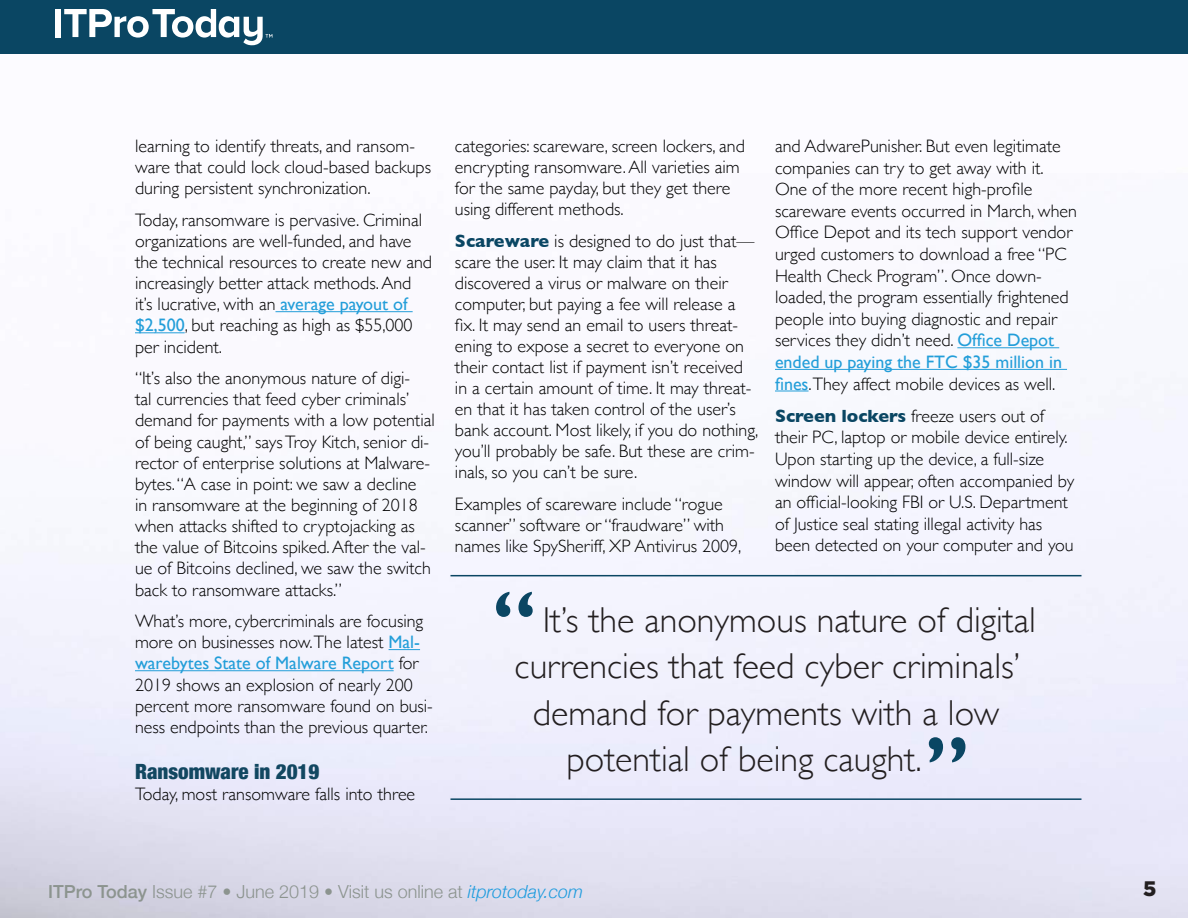
<style>
.page{position:relative;width:1188px;height:918px;background:#fff}
.page>*{position:absolute;margin:0;border:0;box-sizing:border-box;transform-origin:0 0}
.t1{font:300 36px "Gill Sans";color:#231f20}
.t2{font:900 condensed 21px "Helvetica Neue";color:#124761}
.t3{font:900 21px "Gotham";color:#231f20}
.t4{font:300 18px/21.1px "Gill Sans";color:#000}
.t5{font:300 18px "Helvetica Neue";color:#8c948f}
.s1{font-weight:400;color:#239ed9}
.s2{font-weight:700;color:#0a4663}
.s3{font-weight:500}
.s4{font-style:italic;color:#1f9cde}
</style>
<div class="page">
<div style="left:0;top:0;width:1188px;height:54px;background:#0a4663"></div>
<div style="left:56px;top:9px;width:5px;height:28px;background:#fff"></div>
<svg style="left:64px;top:9px;width:208px;height:36px"></svg>
<hr style="left:276px;top:311px;width:137px;height:1px;background:#239ed9">
<hr style="left:135px;top:332px;width:50px;height:1px;background:#239ed9">
<hr style="left:389px;top:649px;width:31px;height:1px;background:#239ed9">
<hr style="left:135px;top:670px;width:259px;height:1px;background:#239ed9">
<hr style="left:957px;top:347px;width:102px;height:1px;background:#239ed9">
<hr style="left:775px;top:369px;width:292px;height:1px;background:#239ed9">
<hr style="left:775px;top:391px;width:34px;height:1px;background:#239ed9">
<hr style="left:450px;top:575px;width:632px;height:1px;background:#0a4663">
<hr style="left:450px;top:798px;width:632px;height:2px;background:#0a4663">
<svg style="left:496px;top:592px;width:37px;height:25px"></svg>
<svg style="left:929px;top:737px;width:36px;height:25px"></svg>
<p class="t4" style="left:135px;top:135px;width:298px">learning to identify threats, and ransom&shy;ware that could lock cloud-based backups during persistent synchronization.</p>
<p class="t4" style="left:135px;top:209px;width:299px">Today, ransomware is pervasive. Criminal organizations are well-funded, and have the technical resources to create new and increasingly better attack methods. And it’s lucrative, with an <span class="s1">average payout of $2,500</span>, but reaching as high as $55,000 per incident.</p>
<p class="t4" style="left:135px;top:367px;width:301px">“It’s also the anonymous nature of digi-<br>tal currencies that feed cyber criminals’ demand for payments with a low potential of being caught,” says Troy Kitch, senior di&shy;rector of enterprise solutions at Malware&shy;bytes. “A case in point: we saw a decline<br>in ransomware at the beginning of 2018 when attacks shifted to cryptojacking as the value of Bitcoins spiked. After the val&shy;ue of Bitcoins declined, we saw the switch back to ransomware attacks.”</p>
<p class="t4" style="left:135px;top:610px;width:299px">What’s more, cybercriminals are focusing more on businesses now.The latest <span class="s1">Mal&shy;warebytes State of Malware Report</span> for 2019 shows an explosion of nearly 200 percent more ransomware found on busi&shy;ness endpoints than the previous quarter.</p>
<p class="t2" style="left:135px;top:754px;width:186px">Ransomware in 2019</p>
<p class="t4" style="left:135px;top:783px;width:282px">Today, most ransomware falls into three</p>
<p class="t4" style="left:455px;top:135px;width:291px">categories: scareware, screen lockers, and encrypting ransomware. All varieties aim for the same payday, but they get there using different methods.</p>
<p class="t4" style="left:455px;top:229px;width:305px"><span class="s2">Scareware</span> is designed to do just that— scare the user. It may claim that it has discovered a virus or malware on their computer, but paying a fee will release a fix. It may send an email to users threat&shy;ening to expose a secret to everyone on their contact list if payment isn’t received in a certain amount of time. It may threat&shy;en that it has taken control of the user’s bank account. Most likely, if you do nothing, you’ll probably be safe. But these are crim&shy;inals, so you can’t be sure.</p>
<p class="t4" style="left:455px;top:492px;width:288px">Examples of scareware include “rogue scanner” software or “fraudware” with names like SpySheriff, XP Antivirus 2009,</p>
<p class="t4" style="left:775px;top:134px;width:303px;line-height:21.6px">and AdwarePunisher. But even legitimate companies can try to get away with it.<br>One of the more recent high-profile scareware events occurred in March, when Office Depot and its tech support vendor urged customers to download a free “PC Health Check Program”. Once down&shy;loaded, the program essentially frightened people into buying diagnostic and repair services they didn’t need. <span class="s1">Office Depot ended up paying the FTC $35 million in fines</span>.They affect mobile devices as well.</p>
<p class="t4" style="left:775px;top:404px;width:301px;line-height:21.6px"><span class="s2">Screen lockers</span> freeze users out of their PC, laptop or mobile device entirely.<br>Upon starting up the device, a full-size window will appear, often accompanied by an official-looking FBI or U.S. Department of Justice seal stating illegal activity has been detected on your computer and you</p>
<h1 class="t1" style="left:543px;top:592px;width:495px">It’s the anonymous nature of digital</h1>
<h1 class="t1" style="left:515px;top:638px;width:507px">currencies that feed cyber criminals’</h1>
<h1 class="t1" style="left:533px;top:685px;width:468px">demand for payments with a low</h1>
<h1 class="t1" style="left:567px;top:731px;width:357px">potential of being caught.</h1>
<p class="t5" style="left:48px;top:877px;width:537px"><span class="s3">ITPro Today</span> Issue #7 • June 2019 • Visit us online at <span class="s4">itprotoday.com</span></p>
<p class="t3" style="left:1143px;top:876px;width:15px">5</p>
</div>
